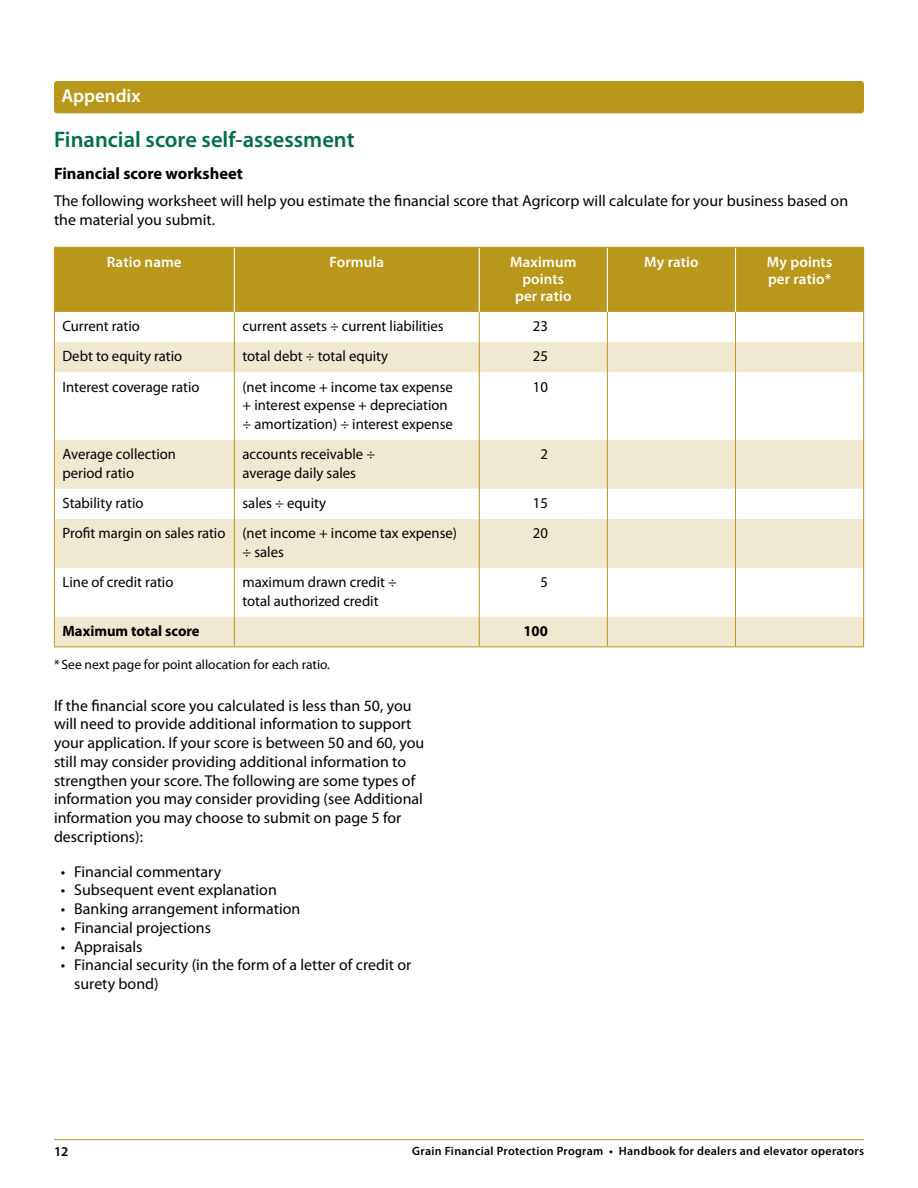
<style>
.page{position:relative;width:918px;height:1188px;background:#fff}
.page>*{position:absolute;margin:0;border:0;box-sizing:border-box;transform-origin:0 0}
.t1{font:600 22.5px "Myriad Pro";color:#00704a}
.t2{font:600 18.75px "Myriad Pro";color:#fff}
.t3{font:700 16.5px "Myriad Pro";color:#000}
.t4{font:15.75px/18.8px "Myriad Pro";color:#000}
.t5{font:15px/18.8px "Myriad Pro";color:#000}
.t6{font:600 15px/17.2px "Myriad Pro";letter-spacing:.01em;color:#fff;text-align:center}
.t7{font:700 15px "Myriad Pro";color:#000}
.t8{font:13.5px "Myriad Pro";color:#000}
.t9{font:600 13.5px "Myriad Pro";color:#000}
.t10{font:600 12px "Myriad Pro";letter-spacing:.025em;color:#000}
</style>
<div class="page">
<hr style="left:54px;top:1139px;width:810px;height:1px;background:#b9971a">
<div style="left:54px;top:81px;width:810px;height:32px;background:#b9971a;border-radius:3px"></div>
<div style="left:55px;top:248px;width:808px;height:64px;background:#b9971a"></div>
<svg style="left:55px;top:342px;width:808px;height:304px;fill:#f1e8d2"></svg>
<hr style="left:234px;top:248px;width:1px;height:64px;background:#fff">
<hr style="left:54px;top:248px;width:1px;height:64px;background:#b9971a">
<hr style="left:54px;top:312px;width:1px;height:30px;background:#b9971a">
<hr style="left:54px;top:342px;width:1px;height:30px;background:#b9971a">
<hr style="left:54px;top:372px;width:1px;height:68px;background:#b9971a">
<hr style="left:54px;top:440px;width:1px;height:49px;background:#b9971a">
<hr style="left:54px;top:489px;width:1px;height:30px;background:#b9971a">
<hr style="left:54px;top:519px;width:1px;height:49px;background:#b9971a">
<hr style="left:54px;top:568px;width:1px;height:49px;background:#b9971a">
<svg style="left:54px;top:617px;width:1px;height:29px"></svg>
<hr style="left:234px;top:312px;width:1px;height:30px;background:#b9971a">
<hr style="left:234px;top:342px;width:1px;height:30px;background:#b9971a">
<hr style="left:234px;top:372px;width:1px;height:68px;background:#b9971a">
<hr style="left:234px;top:440px;width:1px;height:49px;background:#b9971a">
<hr style="left:234px;top:489px;width:1px;height:30px;background:#b9971a">
<hr style="left:234px;top:519px;width:1px;height:49px;background:#b9971a">
<hr style="left:234px;top:568px;width:1px;height:49px;background:#b9971a">
<svg style="left:234px;top:617px;width:1px;height:29px"></svg>
<hr style="left:863px;top:248px;width:1px;height:64px;background:#b9971a">
<hr style="left:863px;top:312px;width:1px;height:30px;background:#b9971a">
<hr style="left:863px;top:342px;width:1px;height:30px;background:#b9971a">
<hr style="left:863px;top:372px;width:1px;height:68px;background:#b9971a">
<hr style="left:863px;top:440px;width:1px;height:49px;background:#b9971a">
<hr style="left:863px;top:489px;width:1px;height:30px;background:#b9971a">
<hr style="left:863px;top:519px;width:1px;height:49px;background:#b9971a">
<hr style="left:863px;top:568px;width:1px;height:49px;background:#b9971a">
<svg style="left:863px;top:617px;width:1px;height:29px"></svg>
<hr style="left:479px;top:312px;width:1px;height:30px;background:#b9971a">
<hr style="left:607px;top:312px;width:1px;height:30px;background:#b9971a">
<hr style="left:735px;top:312px;width:1px;height:30px;background:#b9971a">
<hr style="left:479px;top:342px;width:1px;height:30px;background:#b9971a">
<hr style="left:607px;top:342px;width:1px;height:30px;background:#b9971a">
<hr style="left:735px;top:342px;width:1px;height:30px;background:#b9971a">
<hr style="left:479px;top:372px;width:1px;height:68px;background:#b9971a">
<hr style="left:607px;top:372px;width:1px;height:68px;background:#b9971a">
<hr style="left:735px;top:372px;width:1px;height:68px;background:#b9971a">
<hr style="left:479px;top:440px;width:1px;height:49px;background:#b9971a">
<hr style="left:607px;top:440px;width:1px;height:49px;background:#b9971a">
<hr style="left:735px;top:440px;width:1px;height:49px;background:#b9971a">
<hr style="left:479px;top:489px;width:1px;height:30px;background:#b9971a">
<hr style="left:607px;top:489px;width:1px;height:30px;background:#b9971a">
<hr style="left:735px;top:489px;width:1px;height:30px;background:#b9971a">
<hr style="left:479px;top:519px;width:1px;height:49px;background:#b9971a">
<hr style="left:607px;top:519px;width:1px;height:49px;background:#b9971a">
<hr style="left:735px;top:519px;width:1px;height:49px;background:#b9971a">
<hr style="left:479px;top:568px;width:1px;height:49px;background:#b9971a">
<hr style="left:607px;top:568px;width:1px;height:49px;background:#b9971a">
<hr style="left:735px;top:568px;width:1px;height:49px;background:#b9971a">
<svg style="left:479px;top:617px;width:1px;height:29px"></svg>
<svg style="left:607px;top:617px;width:1px;height:29px"></svg>
<svg style="left:735px;top:617px;width:1px;height:29px"></svg>
<hr style="left:54px;top:646px;width:180px;height:1px;background:#b9971a">
<hr style="left:234px;top:646px;width:245px;height:1px;background:#b9971a">
<hr style="left:479px;top:646px;width:128px;height:1px;background:#b9971a">
<hr style="left:607px;top:646px;width:129px;height:1px;background:#b9971a">
<hr style="left:735px;top:646px;width:129px;height:1px;background:#b9971a">
<hr style="left:479px;top:248px;width:1px;height:64px;background:#fff">
<hr style="left:607px;top:248px;width:1px;height:64px;background:#fff">
<hr style="left:735px;top:248px;width:1px;height:64px;background:#fff">
<hr style="left:54px;top:247px;width:180px;height:1px;background:#b9971a">
<hr style="left:234px;top:247px;width:245px;height:1px;background:#b9971a">
<hr style="left:479px;top:247px;width:128px;height:1px;background:#b9971a">
<hr style="left:607px;top:247px;width:129px;height:1px;background:#b9971a">
<hr style="left:735px;top:247px;width:129px;height:1px;background:#b9971a">
<p class="t2" style="left:62px;top:84px;width:81px">Appendix</p>
<h1 class="t1" style="left:54px;top:125px;width:302px">Financial score self-assessment</h1>
<p class="t3" style="left:54px;top:163px;width:190px">Financial score worksheet</p>
<p class="t4" style="left:54px;top:191px;width:796px">The following worksheet will help you estimate the financial score that Agricorp will calculate for your business based on the material you submit.</p>
<p class="t6" style="left:107px;top:253px;width:76px">Ratio name</p>
<p class="t6" style="left:329px;top:253px;width:56px">Formula</p>
<p class="t6" style="left:510px;top:253px;width:68px">Maximum points per ratio</p>
<p class="t6" style="left:644px;top:253px;width:56px">My ratio</p>
<p class="t6" style="left:767px;top:253px;width:67px;text-align:left">My points per ratio*</p>
<p class="t5" style="left:62px;top:317px;width:79px">Current ratio</p>
<p class="t5" style="left:242px;top:317px;width:203px">current assets ÷ current liabilities</p>
<p class="t5" style="left:533px;top:317px;width:17px">23</p>
<p class="t5" style="left:62px;top:347px;width:121px">Debt to equity ratio</p>
<p class="t5" style="left:242px;top:347px;width:147px">total debt ÷ total equity</p>
<p class="t5" style="left:533px;top:347px;width:17px">25</p>
<p class="t5" style="left:62px;top:377px;width:139px">Interest coverage ratio</p>
<p class="t5" style="left:242px;top:377px;width:212px">(net income + income tax expense + interest expense + depreciation ÷ amortization) ÷ interest expense</p>
<p class="t5" style="left:533px;top:377px;width:17px">10</p>
<p class="t5" style="left:62px;top:445px;width:115px">Average collection period ratio</p>
<p class="t5" style="left:242px;top:445px;width:134px">accounts receivable ÷ average daily sales</p>
<p class="t5" style="left:540px;top:445px;width:9px">2</p>
<p class="t5" style="left:62px;top:493px;width:83px">Stability ratio</p>
<p class="t5" style="left:242px;top:493px;width:85px">sales ÷ equity</p>
<p class="t5" style="left:533px;top:493px;width:17px">15</p>
<p class="t5" style="left:62px;top:524px;width:396px;text-align:center">Profit margin on sales ratio (net income + income tax expense) ÷ sales</p>
<p class="t5" style="left:533px;top:524px;width:17px">20</p>
<p class="t5" style="left:62px;top:573px;width:112px">Line of credit ratio</p>
<p class="t5" style="left:242px;top:573px;width:156px">maximum drawn credit ÷ total authorized credit</p>
<p class="t5" style="left:540px;top:573px;width:9px">5</p>
<p class="t7" style="left:62px;top:621px;width:139px">Maximum total score</p>
<p class="t7" style="left:523px;top:621px;width:26px">100</p>
<p class="t8" style="left:54px;top:656px;width:278px">* See next page for point allocation for each ratio.</p>
<p class="t4" style="left:54px;top:696px;width:372px">If the financial score you calculated is less than 50, you will need to provide additional information to support your application. If your score is between 50 and 60, you still may consider providing additional information to strengthen your score. The following are some types of information you may consider providing (see Additional information you may choose to submit on page 5 for descriptions):</p>
<p class="t4" style="left:61px;top:862px;width:162px">• Financial commentary</p>
<p class="t4" style="left:61px;top:881px;width:218px">• Subsequent event explanation</p>
<p class="t4" style="left:61px;top:899px;width:241px">• Banking arrangement information</p>
<p class="t4" style="left:61px;top:918px;width:152px">• Financial projections</p>
<p class="t4" style="left:61px;top:937px;width:83px">• Appraisals</p>
<p class="t4" style="left:74px;top:956px;width:339px;text-indent:-14px">• Financial security (in the form of a letter of credit or surety bond)</p>
<p class="t9" style="left:54px;top:1143px;width:16px">12</p>
<p class="t10" style="left:412px;top:1143px;width:453px">Grain Financial Protection Program • Handbook for dealers and elevator operators</p>
</div>
